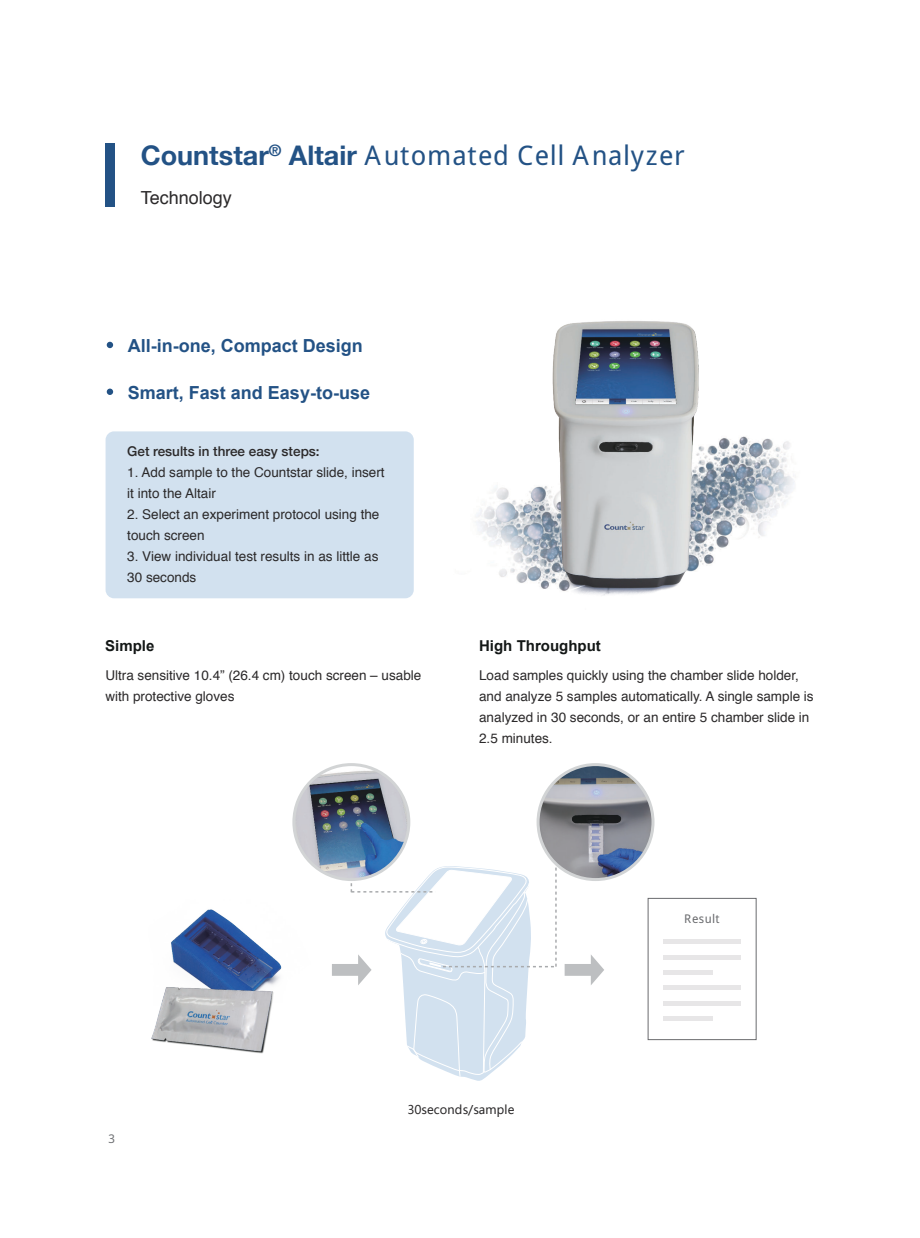
<style>
.page{position:relative;width:920px;height:1238px;background:#fff}
.page>*{position:absolute;margin:0;border:0;box-sizing:border-box;transform-origin:0 0}
.t1{font:27px "FZDHTJW GB1 0";color:#235285}
.t2{font:700 18px "Arial";color:#235285}
.t3{font:18px "Helvetica";color:#2b292a}
.t4{font:700 15px "Arial";color:#131716}
.t5{font:13.5px/21px "Helvetica";color:#2b292a}
.t6{font:500 13.5px "Helvetica Neue";color:#2b292a}
.t7{font:12px "Microsoft Ya Hei";color:#2b292a}
.t8{font:12px "FZDHTJW GB1 0";color:#6a6b6e}
.t9{font:12px "FZS3 JW GB1 0";color:#6f7174}
.s1{font-family:"Helvetica Neue";font-weight:700}
</style>
<div class="page">
<div style="left:648px;top:898px;width:108px;height:141px;background:#fff;border:1px solid #6a6b6e"></div>
<hr style="left:663px;top:939px;width:77px;height:4px;background:#e7e6e7">
<div style="left:663px;top:954px;width:77px;height:5px;background:#e7e6e7"></div>
<hr style="left:663px;top:970px;width:50px;height:4px;background:#e7e6e7">
<div style="left:663px;top:985px;width:77px;height:5px;background:#e7e6e7"></div>
<hr style="left:663px;top:1001px;width:77px;height:4px;background:#e7e6e7">
<hr style="left:663px;top:1016px;width:50px;height:4px;background:#e7e6e7">
<svg style="left:564px;top:955px;width:40px;height:30px"></svg>
<img style="left:171px;top:909px;width:111px;height:69px">
<img style="left:151px;top:974px;width:128px;height:80px">
<img style="left:404px;top:438px;width:390px;height:161px">
<img style="left:500px;top:321px;width:253px;height:278px">
<svg style="left:332px;top:865px;width:224px;height:215px"></svg>
<img style="left:294px;top:764px;width:115px;height:115px;border-radius:57px">
<div style="left:292px;top:763px;width:118px;height:118px;border:3px solid #d2d4d5;border-radius:50%"></div>
<img style="left:538px;top:765px;width:115px;height:114px">
<div style="left:536px;top:763px;width:118px;height:118px;border:3px solid #d2d4d5;border-radius:50%"></div>
<svg style="left:107px;top:342px;width:6px;height:6px"></svg>
<div style="left:106px;top:431px;width:308px;height:167px;background:#d2e1ef;border-radius:9px"></div>
<h1 class="t1" style="left:141px;top:137px;width:552px"><span class="s1">Countstar</span><sup>Æ</sup> <span class="s1">Altair</span> `《〉“‘、〉ˇˉ?bˇ……?`’、…『』ˇ〕?</h1>
<h2 class="t3" style="left:141px;top:191px;width:93px">Technology</h2>
<h2 class="t2" style="left:128px;top:339px;width:237px">All-in-one, Compact Design</h2>
<h2 class="t2" style="left:128px;top:385px;width:244px">Smart, Fast and Easy-to-use</h2>
<p class="t6" style="left:127px;top:446px;width:194px">Get results in three easy steps:</p>
<p class="t5" style="left:127px;top:463px;width:259px">1. Add sample to the Countstar slide, insert it into the Altair</p>
<p class="t5" style="left:127px;top:505px;width:254px">2. Select an experiment protocol using the touch screen</p>
<p class="t5" style="left:127px;top:547px;width:253px">3. View individual test results in as little as<br>30 seconds</p>
<p class="t4" style="left:105px;top:639px;width:51px">Simple</p>
<p class="t5" style="left:105px;top:666px;width:317px">Ultra sensitive 10.4î (26.4 cm) touch screen ñ usable with protective gloves</p>
<p class="t4" style="left:479px;top:639px;width:123px">High Throughput</p>
<p class="t5" style="left:479px;top:666px;width:336px">Load samples quickly using the chamber slide holder, and analyze 5 samples automatically. A single sample is analyzed in 30 seconds, or an entire 5 chamber slide in 2.5 minutes.</p>
<p class="t8" style="left:684px;top:910px;width:37px">qˇ〈《…〉</p>
<p class="t9" style="left:108px;top:1130px;width:8px">R</p>
<p class="t7" style="left:407px;top:1103px;width:108px">30seconds/sample</p>
</div>
